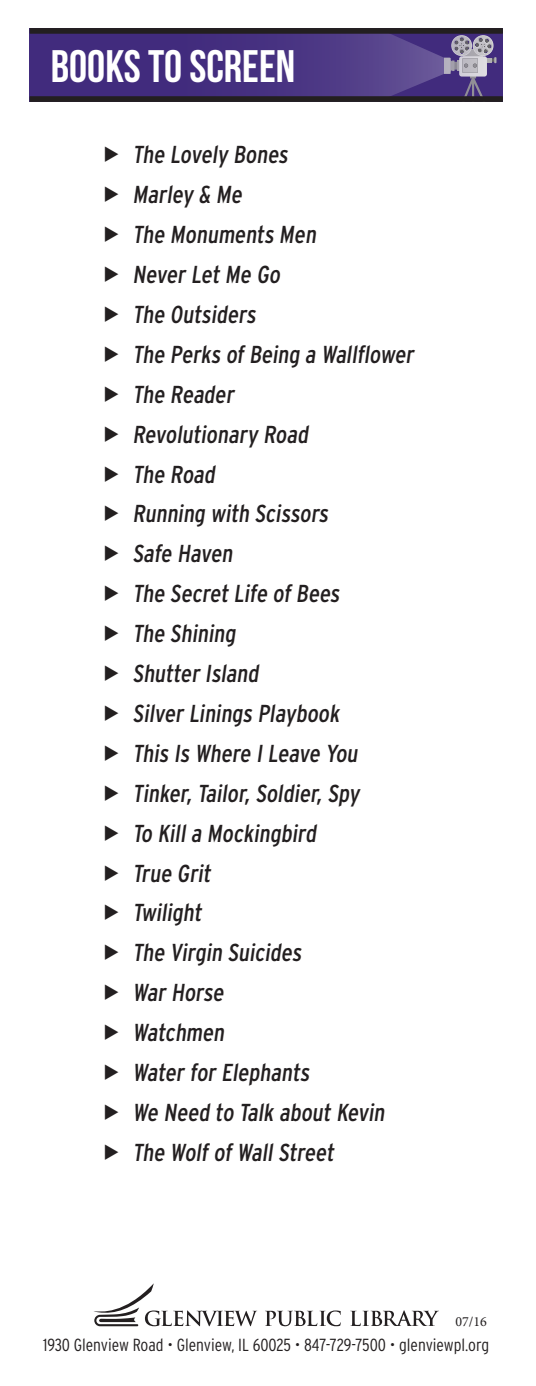
<style>
.page{position:relative;width:536px;height:1386px;background:#fff}
.page>*{position:absolute;margin:0;border:0;box-sizing:border-box;transform-origin:0 0}
.t1{font:45.5px "Bebas Neue";color:#fff}
.t2{font:condensed 24.5px/39.9px "Interstate";color:#231f20}
.t3{font:300 condensed 17.5px "Interstate";color:#231f20}
.t4{font:14px "Minion Pro";color:#231f20}
</style>
<div class="page">
<div style="left:30px;top:28px;width:473px;height:74px;background:#412b7d"></div>
<svg style="left:175px;top:33px;width:326px;height:63px"></svg>
<svg style="left:265px;top:1311px;width:75px;height:15px"></svg>
<svg style="left:350px;top:1310px;width:89px;height:16px"></svg>
<svg style="left:94px;top:1283px;width:163px;height:43px"></svg>
<div style="left:30px;top:28px;width:472px;height:5px;background:#231f20"></div>
<div style="left:30px;top:96px;width:472px;height:6px;background:#231f20"></div>
<p class="t1" style="left:51px;top:41px;width:246px">BOOKS TO SCREEN</p>
<p class="t2" style="left:132px;top:135px;width:287px">The Lovely Bones<br>Marley &amp; Me<br>The Monuments Men<br>Never Let Me Go<br>The Outsiders<br>The Perks ofBeing a Wallflower<br>The Reader<br>Revolutionary Road<br>The Road<br>Running with Scissors<br>Safe Haven<br>The Secret Life ofBees<br>The Shining<br>Shutter Island<br>Silver Linings Playbook<br>This Is Where ILeave You<br>Tinker,Tailor,Soldier,Spy<br>To Killa Mockingbird<br>True Grit<br>Twilight<br>The Virgin Suicides<br>War Horse<br>Watchmen<br>Water for Elephants<br>We Need to Talk about Kevin<br>The WolfofWallStreet</p>
<p class="t4" style="left:455px;top:1313px;width:33px">07/16</p>
<p class="t3" style="left:43px;top:1334px;width:447px">1930 Glenview Road • Glenview, IL 60025 • 847-729-7500 • glenviewpl.org</p>
</div>
